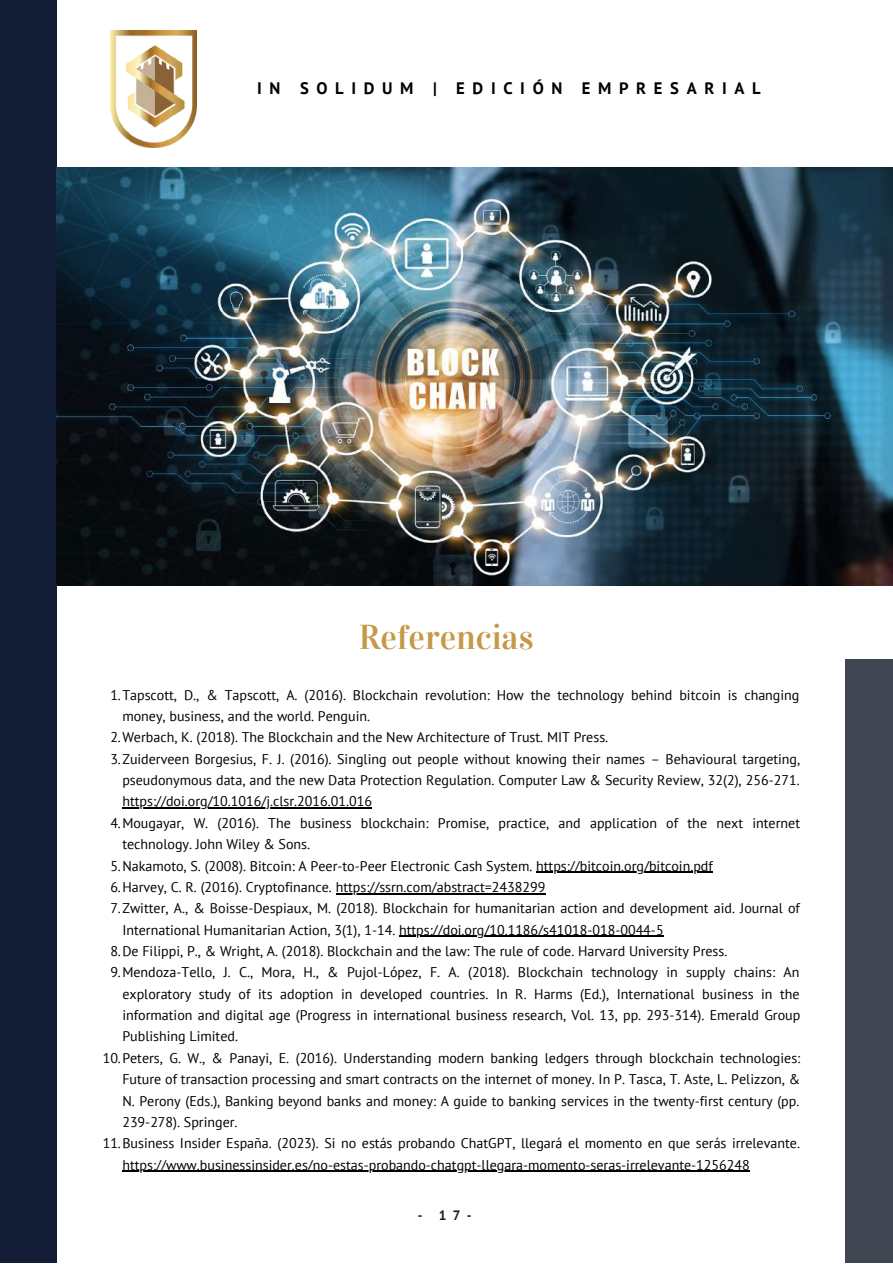
<style>
.page{position:relative;width:893px;height:1264px;background:#fff}
.page>*{position:absolute;margin:0;border:0;box-sizing:border-box;transform-origin:0 0}
.t1{font:34.5px "Vidaloka";color:#c6994a}
.t2{font:700 16.65px "PT Sans";letter-spacing:.46em;color:#000}
.t3{font:14.1px "PT Sans";color:#000}
.t4{font:700 13.65px "PT Sans";color:#131d35}
</style>
<div class="page">
<div style="left:845px;top:659px;width:47px;height:603px;background:#3f4652"></div>
<div style="left:0;top:0;width:56px;height:1262px;background:#131d35"></div>
<img style="left:110px;top:31px;width:87px;height:116px">
<img style="left:57px;top:168px;width:835px;height:418px">
<hr style="left:122px;top:807px;width:250px;height:1px;background:#000">
<hr style="left:536px;top:871px;width:177px;height:1px;background:#000">
<hr style="left:336px;top:893px;width:209px;height:1px;background:#000">
<hr style="left:399px;top:935px;width:264px;height:1px;background:#000">
<hr style="left:122px;top:1170px;width:627px;height:1px;background:#000">
<p class="t2" style="left:257px;top:77px;width:505px">IN SOLIDUM | EDICIÓN EMPRESARIAL</p>
<h1 class="t1" style="left:359px;top:616px;width:176px">Referencias</h1>
<p class="t3" style="left:110px;top:685px;width:690px">1.Tapscott, D., &amp; Tapscott, A. (2016). Blockchain revolution: How the technology behind bitcoin is changing</p>
<p class="t3" style="left:122px;top:706px;width:249px">money, business, and the world. Penguin.</p>
<p class="t3" style="left:110px;top:728px;width:499px">2.Werbach, K. (2018). The Blockchain and the New Architecture of Trust. MIT Press.</p>
<p class="t3" style="left:110px;top:749px;width:691px">3.Zuiderveen Borgesius, F. J. (2016). Singling out people without knowing their names – Behavioural targeting,</p>
<p class="t3" style="left:122px;top:770px;width:678px">pseudonymous data, and the new Data Protection Regulation. Computer Law &amp; Security Review, 32(2), 256-271.</p>
<p class="t3" style="left:122px;top:792px;width:251px">https://doi.org/10.1016/j.clsr.2016.01.016</p>
<p class="t3" style="left:110px;top:813px;width:691px">4.Mougayar, W. (2016). The business blockchain: Promise, practice, and application of the next internet</p>
<p class="t3" style="left:122px;top:834px;width:189px">technology. John Wiley &amp; Sons.</p>
<p class="t3" style="left:110px;top:856px;width:604px">5.Nakamoto, S. (2008). Bitcoin: A Peer-to-Peer Electronic Cash System. https://bitcoin.org/bitcoin.pdf</p>
<p class="t3" style="left:110px;top:877px;width:436px">6.Harvey, C. R. (2016). Cryptofinance. https://ssrn.com/abstract=2438299</p>
<p class="t3" style="left:110px;top:898px;width:691px">7.Zwitter, A., &amp; Boisse-Despiaux, M. (2018). Blockchain for humanitarian action and development aid. Journal of</p>
<p class="t3" style="left:122px;top:920px;width:542px">International Humanitarian Action, 3(1), 1-14. https://doi.org/10.1186/s41018-018-0044-5</p>
<p class="t3" style="left:110px;top:941px;width:618px">8.De Filippi, P., &amp; Wright, A. (2018). Blockchain and the law: The rule of code. Harvard University Press.</p>
<p class="t3" style="left:110px;top:963px;width:690px">9.Mendoza-Tello, J. C., Mora, H., &amp; Pujol-López, F. A. (2018). Blockchain technology in supply chains: An</p>
<p class="t3" style="left:122px;top:984px;width:678px">exploratory study of its adoption in developed countries. In R. Harms (Ed.), International business in the</p>
<p class="t3" style="left:122px;top:1005px;width:679px">information and digital age (Progress in international business research, Vol. 13, pp. 293-314). Emerald Group</p>
<p class="t3" style="left:122px;top:1027px;width:117px">Publishing Limited.</p>
<p class="t3" style="left:103px;top:1048px;width:699px">10.Peters, G. W., &amp; Panayi, E. (2016). Understanding modern banking ledgers through blockchain technologies:</p>
<p class="t3" style="left:122px;top:1069px;width:679px">Future of transaction processing and smart contracts on the internet of money. In P. Tasca, T. Aste, L. Pelizzon, &amp;</p>
<p class="t3" style="left:122px;top:1091px;width:678px">N. Perony (Eds.), Banking beyond banks and money: A guide to banking services in the twenty-first century (pp.</p>
<p class="t3" style="left:122px;top:1112px;width:117px">239-278). Springer.</p>
<p class="t3" style="left:103px;top:1133px;width:698px">11.Business Insider España. (2023). Si no estás probando ChatGPT, llegará el momento en que serás irrelevante.</p>
<p class="t3" style="left:122px;top:1155px;width:629px">https://www.businessinsider.es/no-estas-probando-chatgpt-llegara-momento-seras-irrelevante-1256248</p>
<p class="t4" style="left:418px;top:1206px;width:55px">- 17-</p>
</div>
